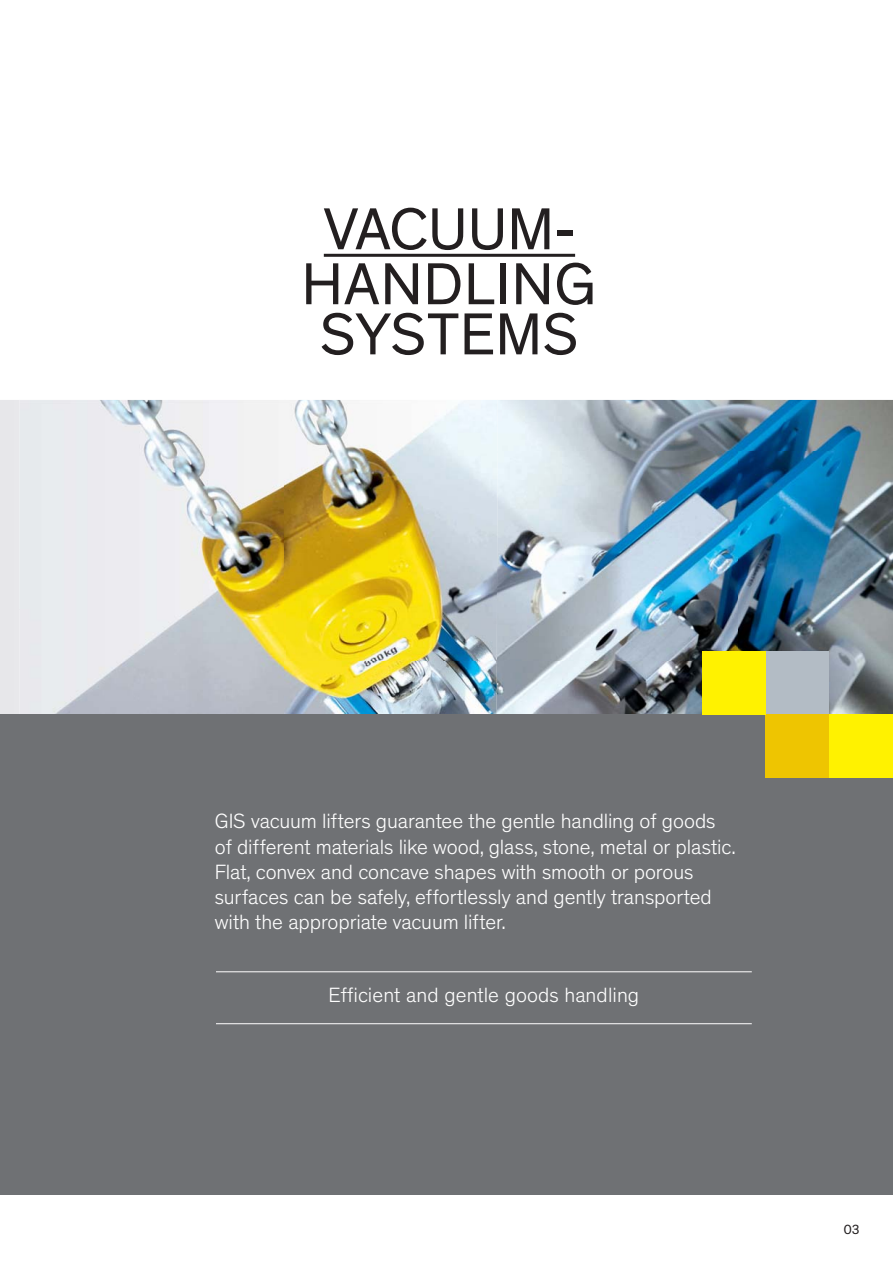
<style>
.page{position:relative;width:893px;height:1263px;background:#fff}
.page>*{position:absolute;margin:0;border:0;box-sizing:border-box;transform-origin:0 0}
.t1{font:60.15px/52.5px "Theinhardt";letter-spacing:.01em;color:#231f20;text-align:center}
.t2{font:300 21px/25px "Theinhardt";letter-spacing:-.005em;color:#fff}
.t3{font:13.5px "Theinhardt";color:#231f20}
</style>
<div class="page">
<div style="left:0;top:400px;width:19px;height:314px;background:#e7e7ea"></div>
<img style="left:497px;top:400px;width:396px;height:52px">
<img style="left:497px;top:452px;width:396px;height:262px">
<img style="left:19px;top:400px;width:478px;height:314px">
<hr style="left:324px;top:254px;width:251px;height:3px;background:#231f20">
<div style="left:1px;top:714px;width:892px;height:481px;background:#6f7174"></div>
<hr style="left:216px;top:971px;width:536px;height:1px;background:#fff">
<hr style="left:216px;top:1023px;width:536px;height:1px;background:#fff">
<div style="left:765px;top:651px;width:64px;height:63px;background:#b3bcc5"></div>
<div style="left:765px;top:714px;width:64px;height:64px;background:#eec501"></div>
<div style="left:702px;top:651px;width:63px;height:63px;background:#fff200"></div>
<div style="left:829px;top:714px;width:64px;height:64px;background:#fff200"></div>
<h1 class="t1" style="left:301px;top:209px;width:297px">VACUUM-<br>HANDLING<br>SYSTEMS</h1>
<p class="t2" style="left:215px;top:811px;width:522px">GIS vacuum lifters guarantee the gentle handling of goods of different materials like wood, glass, stone, metal or plastic.<br>Flat, convex and concave shapes with smooth or porous surfaces can be safely, effortlessly and gently transported with the appropriate vacuum lifter.</p>
<p class="t2" style="left:328px;top:985px;width:312px">Efficient and gentle goods handling</p>
<p class="t3" style="left:844px;top:1224px;width:18px">03</p>
</div>
